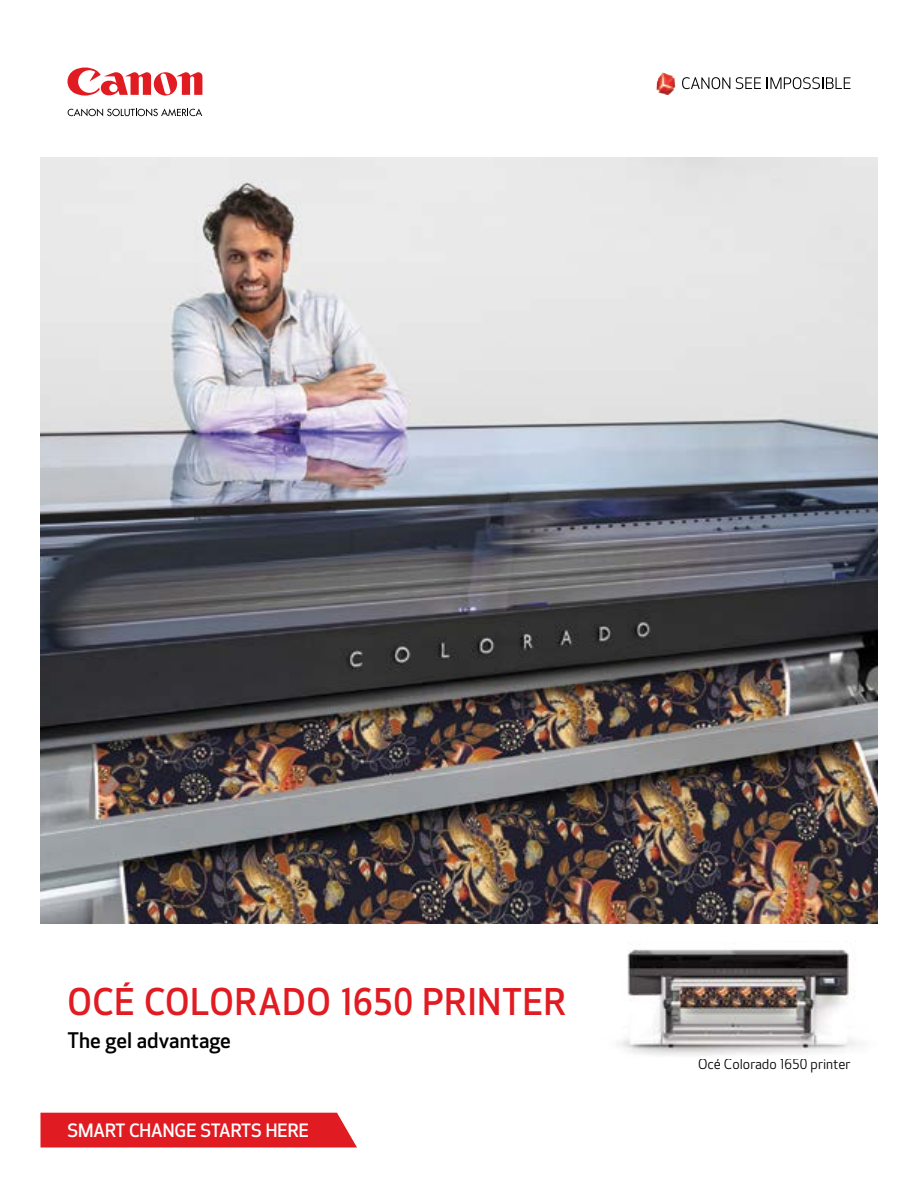
<style>
.page{position:relative;width:918px;height:1188px;background:#fff}
.page>*{position:absolute;margin:0;border:0;box-sizing:border-box;transform-origin:0 0}
.t1{font:500 36px "Optic Sans 301";letter-spacing:.015em;color:#e11b22}
.t2{font:500 21px "Optic Sans 301";color:#000}
.t3{font:500 18px "Optic Sans 301";color:#fff}
.t4{font:13.8px "Optic Sans 201";color:#000}
</style>
<div class="page">
<img style="left:40px;top:157px;width:838px;height:766px">
<img style="left:656px;top:72px;width:19px;height:24px">
<svg style="left:682px;top:77px;width:48px;height:12px"></svg>
<svg style="left:736px;top:77px;width:25px;height:12px"></svg>
<svg style="left:767px;top:77px;width:83px;height:12px"></svg>
<svg style="left:68px;top:109px;width:134px;height:7px"></svg>
<svg style="left:68px;top:68px;width:134px;height:28px"></svg>
<div style="left:40px;top:1113px;width:317px;height:35px;background:#e11b22"></div>
<img style="left:618px;top:949px;width:239px;height:107px">
<p class="t1" style="left:68px;top:982px;width:500px">OCÉ COLORADO 1650 PRINTER</p>
<p class="t2" style="left:68px;top:1028px;width:165px">The gel advantage</p>
<p class="t3" style="left:68px;top:1120px;width:243px">SMART CHANGE STARTS HERE</p>
<p class="t4" style="left:698px;top:1056px;width:154px">Océ Colorado 1650 printer</p>
</div>
